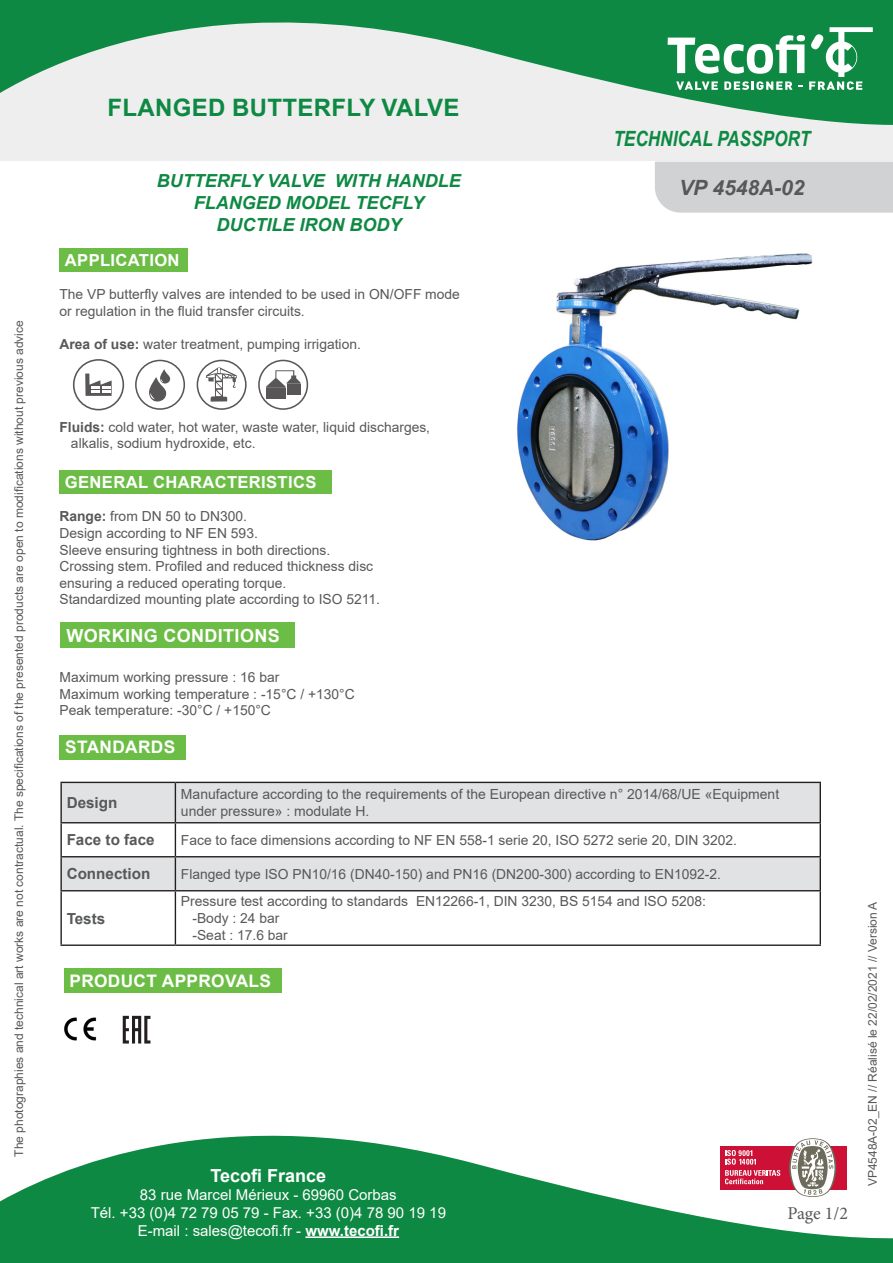
<style>
.page{position:relative;width:893px;height:1263px;background:#fff}
.page>*{position:absolute;margin:0;border:0;box-sizing:border-box;transform-origin:0 0}
.t1{font:700 24px "Arial";letter-spacing:.015em;color:#0e8943}
.t2{font:italic 700 21px "Arial Narrow";color:#0e8943}
.t3{font:italic 700 21px "Arial";color:#57585a}
.t4{font:italic 700 18px/21.6px "Arial";color:#0e8943;text-align:center}
.t5{font:700 18px "Arial";letter-spacing:.02em;color:#fff}
.t6{font:700 18px "Arial";color:#fff}
.t7{font:18px "Minion Pro";color:#57585a}
.t8{font:700 17.25px "Arial";letter-spacing:.02em;color:#fff}
.t9{font:700 16.65px "Arial";letter-spacing:.02em;color:#fff}
.t10{font:700 15.15px "Arial";color:#57585a}
.t11{font:15px/18px "Arial";color:#fff;text-align:center}
.t12{font:13.95px/16.8px "Arial";color:#57585a}
.t13{font:13.8px/16.6px "Arial";color:#57585a}
.t14{font:12px "Arial";color:#57585a}
.s1{font-weight:700}
.s2{font-size:13.95px}
</style>
<div class="page">
<div style="left:0;top:0;width:893px;height:161px;background:#eee"></div>
<div style="left:655px;top:162px;width:238px;height:51px;background:#d1d2d4"></div>
<svg style="left:0;top:0;width:893px;height:125px"></svg>
<svg style="left:0;top:1135px;width:893px;height:128px;fill:#0e8943"></svg>
<hr style="left:305px;top:1236px;width:94px;height:2px;background:#fff">
<svg style="left:668px;top:27px;width:205px;height:63px;background:#59ad7d"></svg>
<svg style="left:708px;top:1135px;width:150px;height:63px"></svg>
<div style="left:59px;top:248px;width:129px;height:23px;background:#6cbd45"></div>
<div style="left:59px;top:470px;width:273px;height:24px;background:#6cbd45"></div>
<div style="left:59px;top:735px;width:127px;height:24px;background:#6cbd45"></div>
<div style="left:64px;top:968px;width:217px;height:24px;background:#6cbd45"></div>
<svg style="left:62px;top:783px;width:758px;height:107px;fill:#e1e2e4"></svg>
<hr style="left:60px;top:782px;width:115px;height:1px;background:#231f20">
<hr style="left:60px;top:783px;width:2px;height:39px;background:#231f20">
<hr style="left:175px;top:782px;width:646px;height:1px;background:#231f20">
<hr style="left:175px;top:783px;width:1px;height:39px;background:#231f20">
<hr style="left:820px;top:783px;width:1px;height:39px;background:#231f20">
<hr style="left:60px;top:822px;width:115px;height:1px;background:#231f20">
<hr style="left:60px;top:823px;width:2px;height:33px;background:#231f20">
<hr style="left:175px;top:822px;width:646px;height:1px;background:#231f20">
<hr style="left:175px;top:823px;width:1px;height:33px;background:#231f20">
<hr style="left:820px;top:823px;width:1px;height:33px;background:#231f20">
<hr style="left:60px;top:856px;width:115px;height:1px;background:#231f20">
<hr style="left:60px;top:857px;width:2px;height:33px;background:#231f20">
<hr style="left:175px;top:856px;width:646px;height:1px;background:#231f20">
<hr style="left:175px;top:857px;width:1px;height:33px;background:#231f20">
<hr style="left:820px;top:857px;width:1px;height:33px;background:#231f20">
<hr style="left:60px;top:890px;width:115px;height:1px;background:#231f20">
<hr style="left:60px;top:891px;width:2px;height:53px;background:#231f20">
<hr style="left:175px;top:890px;width:646px;height:1px;background:#231f20">
<hr style="left:175px;top:891px;width:1px;height:53px;background:#231f20">
<hr style="left:820px;top:891px;width:1px;height:53px;background:#231f20">
<hr style="left:60px;top:944px;width:115px;height:2px;background:#231f20">
<hr style="left:175px;top:944px;width:646px;height:2px;background:#231f20">
<div style="left:61px;top:623px;width:234px;height:25px;background:#6cbd45"></div>
<div style="left:258px;top:360px;width:50px;height:50px;border:2px solid #585656;border-radius:50%"></div>
<div style="left:266px;top:388px;width:20px;height:10px;background:#585656"></div>
<div style="left:287px;top:384px;width:13px;height:11px;background:#585656"></div>
<svg style="left:266px;top:370px;width:35px;height:18px"></svg>
<div style="left:135px;top:360px;width:50px;height:50px;border:2px solid #585656;border-radius:50%"></div>
<svg style="left:149px;top:369px;width:21px;height:33px"></svg>
<div style="left:197px;top:360px;width:50px;height:50px;border:2px solid #585656;border-radius:50%"></div>
<svg style="left:206px;top:367px;width:31px;height:35px"></svg>
<div style="left:73px;top:359px;width:51px;height:51px;border:2px solid #585656;border-radius:50%"></div>
<svg style="left:85px;top:373px;width:27px;height:23px"></svg>
<img style="left:517px;top:253px;width:296px;height:288px">
<img style="left:64px;top:1017px;width:33px;height:24px">
<svg style="left:122px;top:1015px;width:29px;height:29px"></svg>
<svg style="left:123px;top:1016px;width:27px;height:27px"></svg>
<p class="t14" style="left:11px;top:1157px;width:838px;rotate:-90deg">The photographies and technical art works are not contractual. The specifications of the presented products are open to modifications without previous advice</p>
<h1 class="t1" style="left:107px;top:91px;width:354px">FLANGED BUTTERFLY VALVE</h1>
<h3 class="t4" style="left:157px;top:171px;width:306px">BUTTERFLY VALVE WITH HANDLE<br>FLANGED MODEL TECFLY<br>DUCTILE IRON BODY</h3>
<p class="t9" style="left:65px;top:248px;width:116px">APPLICATION</p>
<p class="t13" style="left:59px;top:286px;width:402px">The VP butterfly valves are intended to be used in ON/OFF mode or regulation in the fluid transfer circuits.</p>
<p class="t13" style="left:59px;top:335px;width:303px"><span class="s1">Area of use:</span> water treatment, pumping irrigation.</p>
<h2 class="t2" style="left:613px;top:123px;width:199px">TECHNICAL PASSPORT</h2>
<h2 class="t3" style="left:679px;top:174px;width:127px">VP 4548A-02</h2>
<p class="t13" style="left:71px;top:418px;width:361px;text-indent:-12px"><span class="s1">Fluids:</span> cold water, hot water, waste water, liquid discharges, alkalis, sodium hydroxide, etc.</p>
<p class="t9" style="left:65px;top:470px;width:253px">GENERAL CHARACTERISTICS</p>
<p class="t13" style="left:59px;top:508px;width:322px"><span class="s1">Range:</span> from DN 50 to DN300.<br>Design according to NF EN 593.<br>Sleeve ensuring tightness in both directions.<br>Crossing stem. Profiled and reduced thickness disc ensuring a reduced operating torque.<br>Standardized mounting plate according to ISO 5211.</p>
<h3 class="t5" style="left:67px;top:623px;width:215px">WORKING CONDITIONS</h3>
<p class="t13" style="left:60px;top:669px;width:297px">Maximum working pressure : 16 bar<br>Maximum working temperature : -15°C / +130°C<br>Peak temperature: -30°C / +150°C</p>
<p class="t8" style="left:65px;top:735px;width:111px">STANDARDS</p>
<p class="t10" style="left:67px;top:792px;width:52px">Design</p>
<p class="t12" style="left:181px;top:786px;width:600px">Manufacture according to the requirements of the European directive n° 2014/68/UE «Equipment under pressure» : modulate H.</p>
<p class="t10" style="left:67px;top:829px;width:89px">Face to face</p>
<p class="t13" style="left:181px;top:831px;width:558px">Face to face dimensions according to NF EN 558-1 serie 20, ISO 5272 serie 20, DIN 3202.</p>
<p class="t10" style="left:67px;top:863px;width:85px">Connection</p>
<p class="t13" style="left:181px;top:865px;width:541px">Flanged type ISO PN10/16 (DN40-150) and PN16 (DN200-300) according to EN1092-2.</p>
<p class="t10" style="left:67px;top:907px;width:40px">Tests</p>
<p class="t13" style="left:192px;top:893px;width:515px;text-indent:-12px"><span class="s2">Pressure test according to standards</span> EN12266-1, DIN 3230, BS 5154 and ISO 5208: -Body : 24 bar<br>-Seat : 17.6 bar</p>
<p class="t8" style="left:69px;top:968px;width:203px">PRODUCT APPROVALS</p>
<h3 class="t6" style="left:211px;top:1162px;width:117px">Tecofi France</h3>
<p class="t11" style="left:91px;top:1185px;width:357px">83 rue Marcel Mérieux - 69960 Corbas<br>Tél. +33 (0)4 72 79 05 79 - Fax. +33 (0)4 78 90 19 19<br>E-mail : sales@tecofi.fr - <span class="s1">www.tecofi.fr</span></p>
<h3 class="t7" style="left:787px;top:1201px;width:62px">Page 1/2</h3>
<p class="t14" style="left:864px;top:1186px;width:286px;rotate:-90deg">VP4548A-02_EN // Réalisé le 22/02/2021 // Version A</p>
</div>
